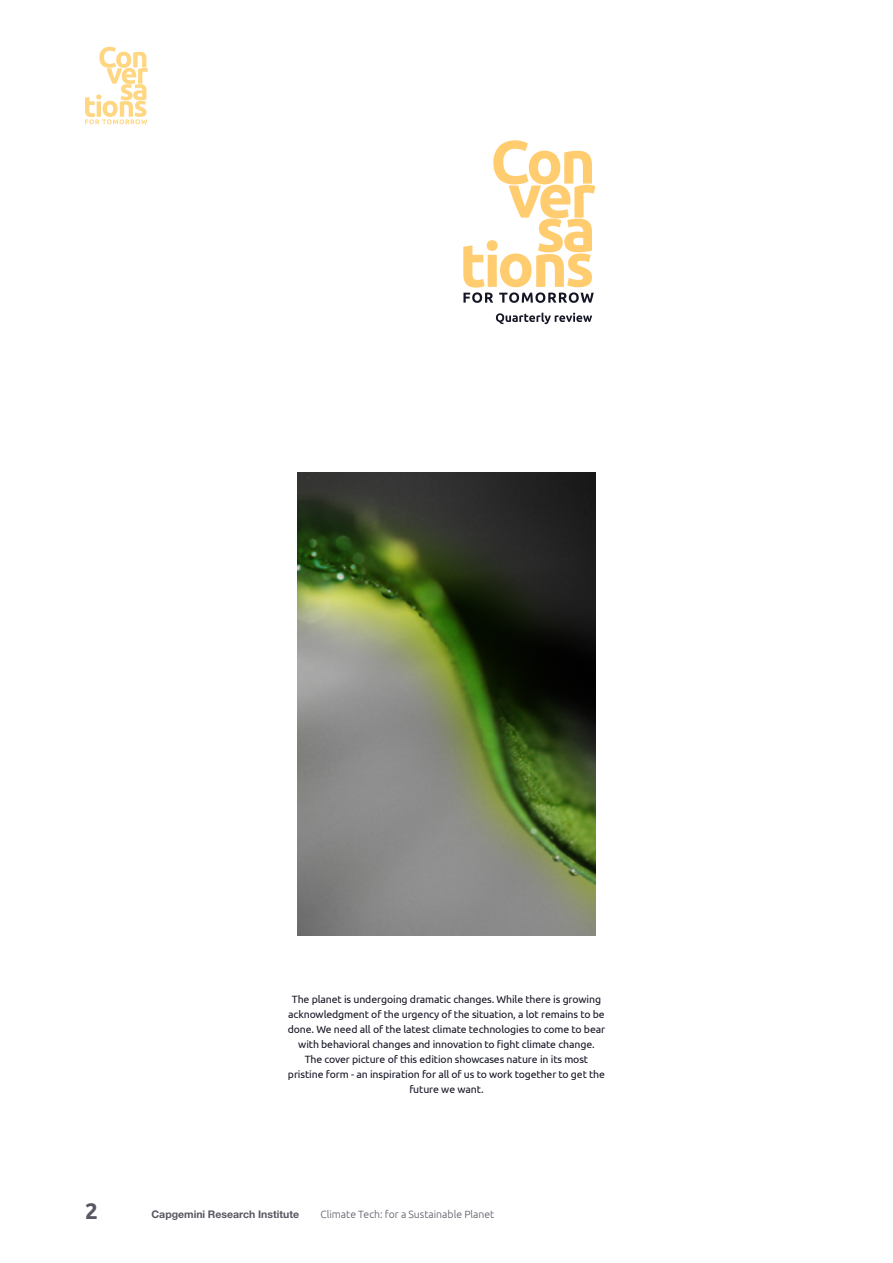
<style>
.page{position:relative;width:893px;height:1263px;background:#fff}
.page>*{position:absolute;margin:0;border:0;box-sizing:border-box;transform-origin:0 0}
.t1{font:700 22.5px "Ubuntu";color:#5a5662}
.t2{font:10.5px/15px "Ubuntu";letter-spacing:-.01em;color:#151625;text-align:center}
.t3{font:300 10.5px "Ubuntu";color:#5a5662}
.t4{font:700 10.5px "Helvetica Neue LT Std";color:#5a5662}
</style>
<div class="page">
<svg style="left:85px;top:47px;width:63px;height:77px"></svg>
<img style="left:298px;top:473px;width:297px;height:463px">
<svg style="left:496px;top:313px;width:96px;height:11px"></svg>
<svg style="left:463px;top:140px;width:132px;height:163px"></svg>
<p class="t2" style="left:288px;top:991px;width:319px">The planet is undergoing dramatic changes. While there is growing acknowledgment of the urgency of the situation, a lot remains to be done. We need all of the latest climate technologies to come to bear with behavioral changes and innovation to fight climate change.<br>The cover picture of this edition showcases nature in its most pristine form - an inspiration for all of us to work together to get the future we want.</p>
<h1 class="t1" style="left:85px;top:1197px;width:14px">2</h1>
<p class="t4" style="left:152px;top:1207px;width:149px">Capgemini Research Institute</p>
<p class="t3" style="left:320px;top:1208px;width:176px">Climate Tech: for a Sustainable Planet</p>
</div>
